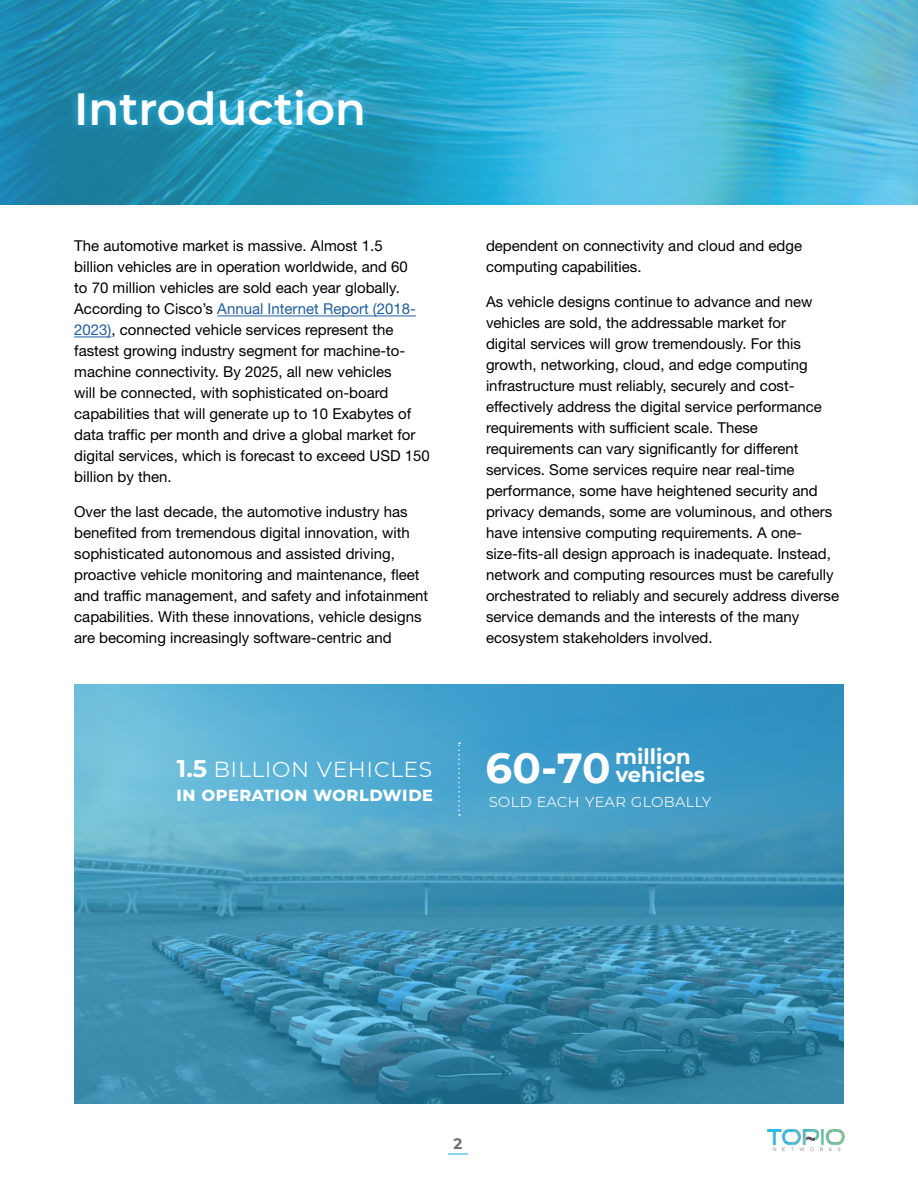
<style>
.page{position:relative;width:918px;height:1188px;background:#fff}
.page>*{position:absolute;margin:0;border:0;box-sizing:border-box;transform-origin:0 0}
.t1{font:600 45px "Montserrat";color:#fff}
.t2{font:700 42px "Montserrat";color:#fff}
.t3{font:300 27px "Montserrat";color:#fff}
.t4{font:700 21px "Montserrat";color:#fff}
.t5{font:700 19.5px "Montserrat";color:#fff}
.t6{font:300 18px "Montserrat";color:#fff}
.t7{font:15px/21px "Helvetica Neue LT Std";color:#000}
.t8{font:700 15px "Montserrat";color:#6d6e71}
.s1{color:#215e9e}
.s2{font-weight:700;font-size:24px}
</style>
<div class="page">
<hr style="left:448px;top:1153px;width:20px;height:2px;background:#2cb8ea">
<img style="left:768px;top:1130px;width:77px;height:21px">
<svg style="left:0;top:0;width:918px;height:205px;background:#35a7c9"></svg>
<div style="left:69px;top:81px;width:303px;height:54px;background:#2cb8ea;opacity:.95"></div>
<hr style="left:217px;top:316px;width:199px;height:1px;background:#215e9e">
<hr style="left:74px;top:337px;width:37px;height:1px;background:#215e9e">
<svg style="left:74px;top:684px;width:770px;height:420px;background:#4295b8"></svg>
<svg style="left:458px;top:742px;width:2px;height:74px"></svg>
<p class="t1" style="left:74px;top:77px;width:293px">Introduction</p>
<p class="t7" style="left:74px;top:235px;width:357px">The automotive market is massive. Almost 1.5<br>billion vehicles are in operation worldwide, and 60<br>to 70 million vehicles are sold each year globally.<br>According to Cisco’s <span class="s1">Annual Internet Report (2018- 2023)</span>, connected vehicle services represent the fastest growing industry segment for machine-to&shy;machine connectivity. By 2025, all new vehicles<br>will be connected, with sophisticated on-board capabilities that will generate up to 10 Exabytes of data traffic per month and drive a global market for digital services, which is forecast to exceed USD 150 billion by then.</p>
<p class="t7" style="left:74px;top:501px;width:356px">Over the last decade, the automotive industry has benefited from tremendous digital innovation, with sophisticated autonomous and assisted driving, proactive vehicle monitoring and maintenance, fleet and traffic management, and safety and infotainment capabilities. With these innovations, vehicle designs are becoming increasingly software-centric and</p>
<p class="t3" style="left:177px;top:749px;width:257px"><span class="s2">1.5</span> billion vehicles</p>
<p class="t5" style="left:176px;top:780px;width:259px">in operation worldwide</p>
<p class="t7" style="left:486px;top:235px;width:318px">dependent on connectivity and cloud and edge computing capabilities.</p>
<p class="t7" style="left:486px;top:291px;width:355px">As vehicle designs continue to advance and new vehicles are sold, the addressable market for<br>digital services will grow tremendously. For this growth, networking, cloud, and edge computing infrastructure must reliably, securely and cost&shy;effectively address the digital service performance requirements with sufficient scale. These requirements can vary significantly for different services. Some services require near real-time performance, some have heightened security and privacy demands, some are voluminous, and others have intensive computing requirements. A one&shy;size-fits-all design approach is inadequate. Instead, network and computing resources must be carefully orchestrated to reliably and securely address diverse service demands and the interests of the many ecosystem stakeholders involved.</p>
<p class="t2" style="left:486px;top:738px;width:126px">60-70</p>
<p class="t4" style="left:615px;top:741px;width:77px">million</p>
<p class="t4" style="left:616px;top:760px;width:91px">vehicles</p>
<p class="t6" style="left:489px;top:788px;width:224px">sold each year globally</p>
<p class="t8" style="left:454px;top:1132px;width:10px">2</p>
</div>
